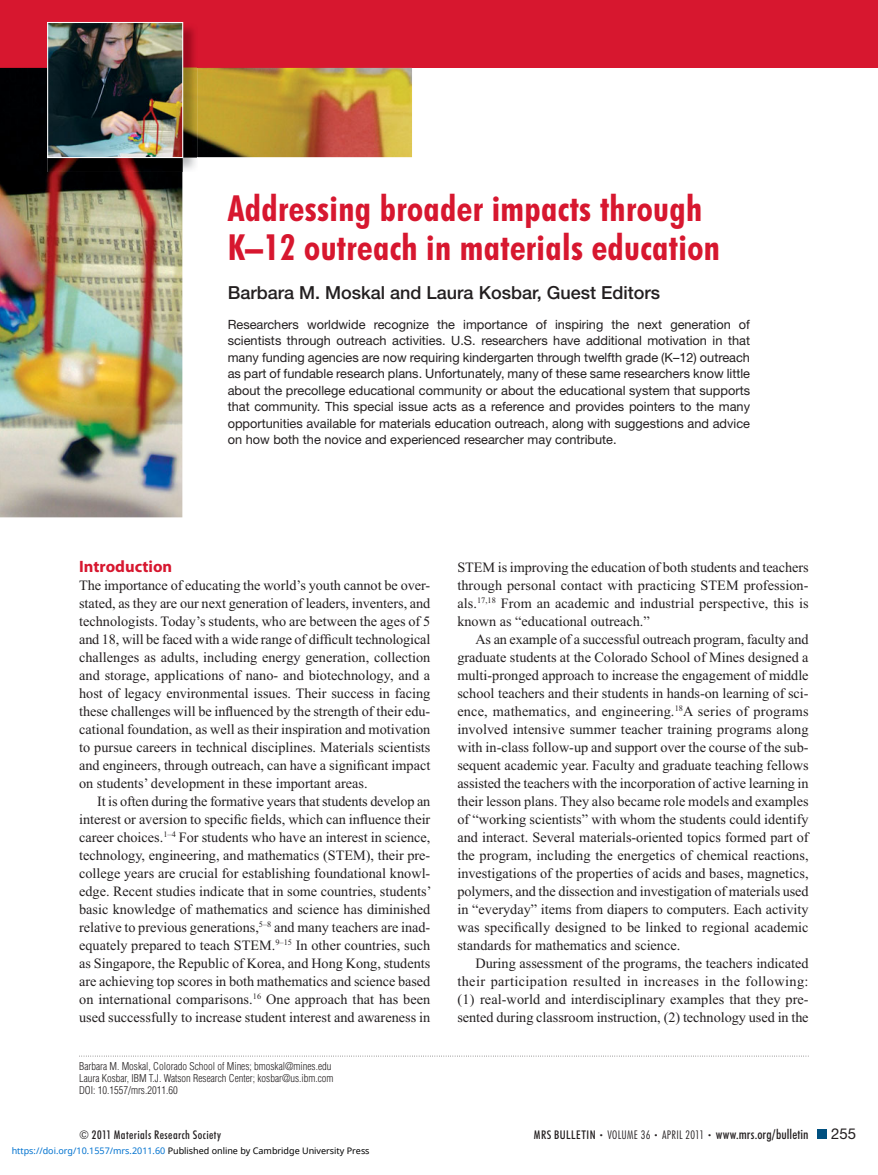
<style>
.page{position:relative;width:878px;height:1175px;background:#fff}
.page>*{position:absolute;margin:0;border:0;box-sizing:border-box;transform-origin:0 0}
.t1{font:700 condensed 36px/39px "Futura BT";letter-spacing:.01em;color:#d7172f}
.t2{font:500 18px "Helvetica Neue LT Std";color:#231f20}
.t3{font:700 16.5px "Myriad Pro";color:#d7172f}
.t4{font:15px "Helvetica Neue LT Std";color:#231f20}
.t5{font:14.25px/18px "Times New Roman";color:#231f20;text-align:justify}
.t6{font:500 condensed 13.5px "Futura BT";letter-spacing:.01em;color:#231f20}
.t7{font:12.75px/16.5px "Helvetica Neue LT Std";color:#231f20;text-align:justify}
.t8{font:500 condensed 12px "Futura BT";letter-spacing:.035em;color:#231f20}
.t9{font:300 condensed 10.5px/12px "Helvetica LT Std";color:#231f20}
.t10{font:9px "Noto Sans";color:#000}
.s1{font-size:12px}
.s2{font-weight:300;font-size:7.5px}
.s3{font-weight:300;font-size:12px}
.s4{color:#0172cf}
</style>
<div class="page">
<div style="left:817px;top:1130px;width:9px;height:8px;background:#005080"></div>
<div style="left:0;top:0;width:878px;height:68px;background:#d7172f"></div>
<img style="left:0;top:68px;width:412px;height:450px">
<img style="left:48px;top:23px;width:149px;height:149px">
<img style="left:47px;top:22px;width:136px;height:136px">
<svg style="left:79px;top:1055px;width:728px;height:1px"></svg>
<h1 class="t1" style="left:228px;top:192px;width:493px">Addressing broader impacts through<br>K–12 outreach in materials education</h1>
<p class="t2" style="left:228px;top:286px;width:434px">Barbara M. Moskal and Laura Kosbar , Guest Editors</p>
<p class="t7" style="left:228px;top:317px;width:524px">Researchers worldwide recognize the importance of inspiring the next generation of scientists through outreach activities. U.S. researchers have additional motivation in that many funding agencies are now requiring kindergarten through twelfth grade (K–12) outreach as part of fundable research plans. Unfortunately, many of these same researchers know little about the precollege educational community or about the educational system that supports that community. This special issue acts as a reference and provides pointers to the many opportunities available for materials education outreach, along with suggestions and advice on how both the novice and experienced researcher may contribute.</p>
<p class="t3" style="left:79px;top:560px;width:95px">Introduction</p>
<p class="t5" style="left:79px;top:577px;width:353px">The importance of educating the world’s youth cannot be over&shy;stated, as they are our next generation of leaders, inventers, and technologists. Today’s students, who are between the ages of 5 and 18, will be faced with a wide range of difficult technological challenges as adults, including energy generation, collection and storage, applications of nano- and biotechnology, and a host of legacy environmental issues. Their success in facing these challenges will be influenced by the strength of their edu&shy;cational foundation, as well as their inspiration and motivation to pursue careers in technical disciplines. Materials scientists and engineers, through outreach, can have a significant impact on students’ development in these important areas.</p>
<p class="t5" style="left:79px;top:793px;width:354px;text-indent:18px">It is often during the formative years that students develop an interest or aversion to specific fields, which can influence their career choices. <sup>1–4</sup> For students who have an interest in science, technology, engineering, and mathematics (STEM), their pre&shy;college years are crucial for establishing foundational knowl&shy;edge. Recent studies indicate that in some countries, students’ basic knowledge of mathematics and science has diminished relative to previous generations, <sup>5–8</sup> and many teachers are inad&shy;equately prepared to teach STEM. <sup>9–15</sup> In other countries, such as Singapore, the Republic of Korea, and Hong Kong, students are achieving top scores in both mathematics and science based on international comparisons. <sup>16</sup> One approach that has been used successfully to increase student interest and awareness in</p>
<p class="t9" style="left:79px;top:1061px;width:256px">Barbara M. Moskal, Colorado School of Mines ; bmoskal@mines.edu<br>Laura Kosbar, IBM T.J. Watson Research Center ; kosbar@us.ibm.com<br>DOI: 10.1557/mrs.2011.60</p>
<p class="t5" style="left:457px;top:559px;width:353px">STEM is improving the education of both students and teachers through personal contact with practicing STEM profession&shy;als. <sup>17,18</sup> From an academic and industrial perspective, this is known as “educational outreach.”</p>
<p class="t5" style="left:457px;top:631px;width:353px;text-indent:18px">As an example of a successful outreach program, faculty and graduate students at the Colorado School of Mines designed a multi-pronged approach to increase the engagement of middle school teachers and their students in hands-on learning of sci&shy;ence, mathematics, and engineering. <sup>18</sup> A series of programs involved intensive summer teacher training programs along with in-class follow-up and support over the course of the sub&shy;sequent academic year. Faculty and graduate teaching fellows assisted the teachers with the incorporation of active learning in their lesson plans. They also became role models and examples of “working scientists” with whom the students could identify and interact. Several materials-oriented topics formed part of the program, including the energetics of chemical reactions, investigations of the properties of acids and bases, magnetics, polymers, and the dissection and investigation of materials used in “everyday” items from diapers to computers. Each activity was specifically designed to be linked to regional academic standards for mathematics and science.</p>
<p class="t5" style="left:457px;top:955px;width:353px;text-indent:18px">During assessment of the programs, the teachers indicated their participation resulted in increases in the following: (1) real-world and interdisciplinary examples that they pre&shy;sented during classroom instruction, (2) technology used in the</p>
<p class="t8" style="left:79px;top:1130px;width:143px">© 2011 Materials Research Society</p>
<p class="t6" style="left:534px;top:1129px;width:276px"><span class="s1">MRS BULLETIN</span> <span class="s2">•</span> <span class="s3">VOLUME 36</span> <span class="s2">•</span> <span class="s3">APRIL 2011</span> <span class="s2">•</span> www.mrs.org/bulletin</p>
<p class="t4" style="left:831px;top:1128px;width:27px">255</p>
<p class="t10" style="left:12px;top:1143px;width:359px"><span class="s4">https://doi.org/10.1557/mrs.2011.60</span> Published online by Cambridge University Press</p>
</div>
